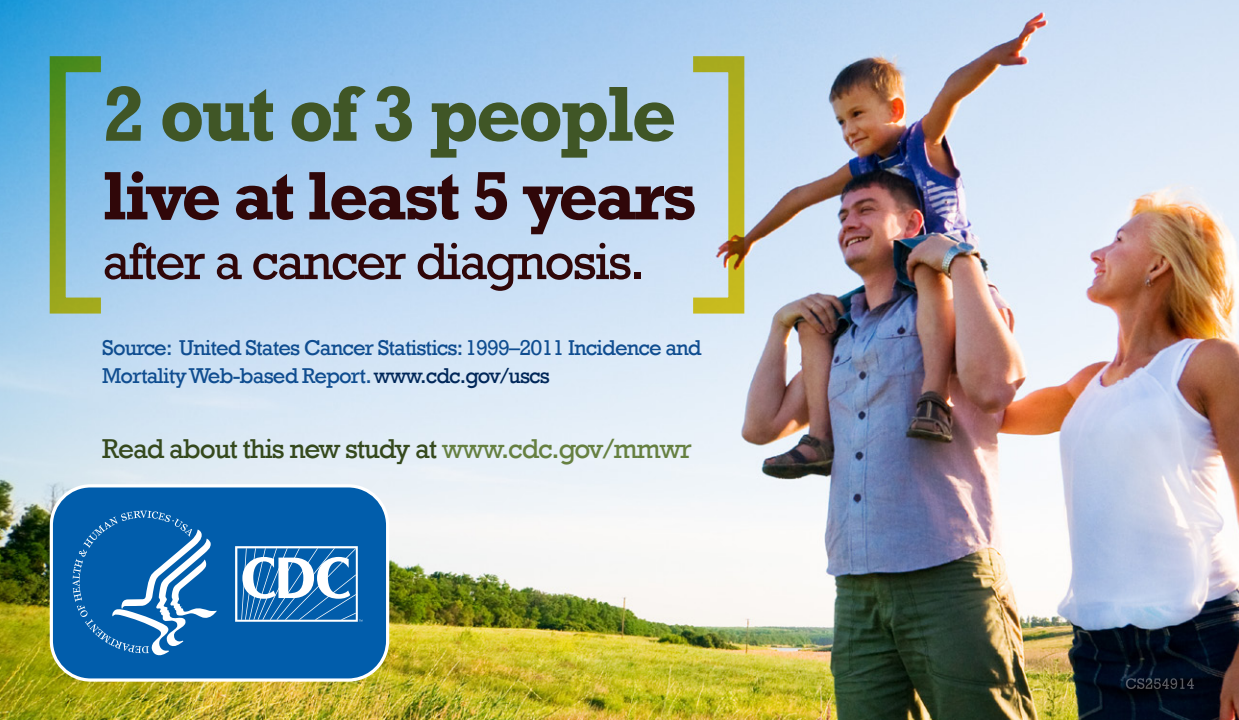
<style>
.page{position:relative;width:1239px;height:720px;background:#fff}
.page>*{position:absolute;margin:0;border:0;box-sizing:border-box;transform-origin:0 0}
.t1{font:700 79.2px "Rockwell";letter-spacing:-.04em;color:#405626}
.t2{font:700 69.6px "Rockwell";letter-spacing:-.04em;color:#300709}
.t3{font:52.8px "Rockwell";letter-spacing:-.04em;color:#300709}
.t4{font:28px "Rockwell";letter-spacing:-.04em;color:#35491d}
.t5{font:22px/28px "Rockwell";letter-spacing:-.04em;color:#0f4d90}
.s1{color:#002759}
.s2{color:#668041}
</style>
<div class="page">
<img style="left:0;top:0;width:1238px;height:720px">
<svg style="left:50px;top:56px;width:55px;height:258px;background:#7db09e"></svg>
<svg style="left:689px;top:56px;width:55px;height:258px;background:#bec8a4"></svg>
<svg style="left:48px;top:483px;width:343px;height:200px;background:#2572ae"></svg>
<svg style="left:72px;top:511px;width:145px;height:146px;background:#2976b8"></svg>
<svg style="left:235px;top:546px;width:127px;height:76px"></svg>
<svg style="left:1125px;top:678px;width:68px;height:11px"></svg>
<p class="t1" style="left:102px;top:66px;width:576px">2 out of 3 people</p>
<p class="t2" style="left:102px;top:154px;width:596px">live at least 5 years</p>
<p class="t3" style="left:102px;top:231px;width:544px">after a cancer diagnosis.</p>
<p class="t5" style="left:102px;top:334px;width:601px">Source: United States Cancer Statistics: 1999–2011 Incidence and<br>Mortality Web-based Report. <span class="s1">www.cdc.gov/uscs</span></p>
<p class="t4" style="left:102px;top:432px;width:591px">Read about this new study at <span class="s2">www.cdc.gov/mmwr</span></p>
</div>
